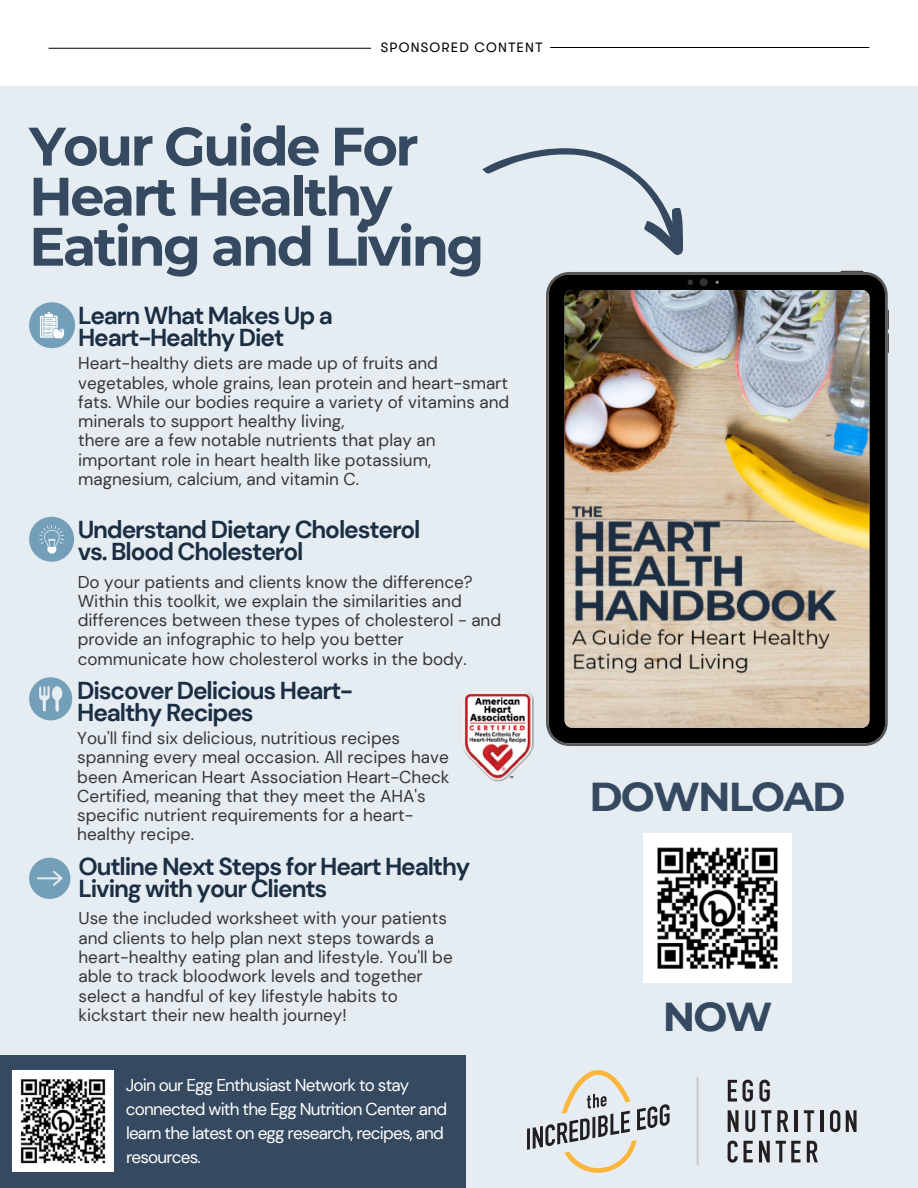
<style>
.page{position:relative;width:918px;height:1188px;background:#fff}
.page>*{position:absolute;margin:0;border:0;box-sizing:border-box;transform-origin:0 0}
.t1{font:700 54px/50.1px "Montserrat";letter-spacing:-.045em;color:#354960}
.t2{font:700 40.35px "Montserrat";letter-spacing:-.045em;color:#354960}
.t3{font:700 24.45px/22px "DM Sans";letter-spacing:-.045em;color:#1b2e43}
.t4{font:17.1px/19.2px "DM Sans";color:#363636}
.t5{font:17.1px/23.9px "DM Sans";letter-spacing:-.045em;color:#fff}
.t6{font:13.5px "GT Walsheim";letter-spacing:.09em;color:#000}
</style>
<div class="page">
<div style="left:0;top:86px;width:918px;height:1102px;background:#e5edf2"></div>
<svg style="left:546px;top:272px;width:342px;height:474px;background:#181818"></svg>
<img style="left:565px;top:290px;width:304px;height:438px">
<svg style="left:688px;top:279px;width:5px;height:6px"></svg>
<div style="left:700px;top:278px;width:8px;height:8px;background:#333;border-radius:4px"></div>
<svg style="left:715px;top:280px;width:4px;height:4px"></svg>
<svg style="left:888px;top:309px;width:1px;height:44px"></svg>
<svg style="left:840px;top:271px;width:24px;height:1px"></svg>
<svg style="left:482px;top:148px;width:201px;height:107px"></svg>
<hr style="left:697px;top:1078px;width:2px;height:86px;background:#c8c8c8">
<svg style="left:527px;top:1070px;width:143px;height:103px"></svg>
<svg style="left:728px;top:1080px;width:9px;height:22px"></svg>
<svg style="left:743px;top:1080px;width:10px;height:22px"></svg>
<svg style="left:759px;top:1080px;width:11px;height:22px"></svg>
<svg style="left:728px;top:1110px;width:10px;height:22px"></svg>
<svg style="left:745px;top:1110px;width:10px;height:22px"></svg>
<svg style="left:761px;top:1110px;width:10px;height:22px"></svg>
<svg style="left:777px;top:1110px;width:12px;height:22px"></svg>
<hr style="left:795px;top:1110px;width:3px;height:22px;background:#231f20">
<svg style="left:804px;top:1110px;width:10px;height:22px"></svg>
<hr style="left:820px;top:1110px;width:3px;height:22px;background:#231f20">
<svg style="left:830px;top:1110px;width:10px;height:22px"></svg>
<svg style="left:846px;top:1110px;width:11px;height:22px"></svg>
<svg style="left:728px;top:1141px;width:10px;height:22px"></svg>
<svg style="left:744px;top:1141px;width:9px;height:21px"></svg>
<svg style="left:759px;top:1141px;width:11px;height:21px"></svg>
<svg style="left:776px;top:1141px;width:25px;height:21px"></svg>
<svg style="left:807px;top:1141px;width:11px;height:21px"></svg>
<div style="left:0;top:1055px;width:465px;height:132px;background:#354960"></div>
<svg style="left:29px;top:302px;width:46px;height:46px"></svg>
<svg style="left:29px;top:517px;width:45px;height:45px"></svg>
<img style="left:463px;top:692px;width:71px;height:90px">
<svg style="left:29px;top:677px;width:43px;height:43px"></svg>
<svg style="left:29px;top:858px;width:41px;height:41px"></svg>
<img style="left:13px;top:1071px;width:101px;height:101px">
<img style="left:643px;top:834px;width:149px;height:148px">
<hr style="left:49px;top:48px;width:322px;height:1px;background:#000">
<hr style="left:550px;top:47px;width:319px;height:1px;background:#000">
<p class="t6" style="left:381px;top:40px;width:163px">SPONSORED CONTENT</p>
<h1 class="t1" style="left:29px;top:119px;width:457px">Your Guide For<br>Heart Healthy<br>Eating and Living</h1>
<h3 class="t3" style="left:78px;top:304px;width:256px">Learn What Makes Up a<br>Heart-Healthy Diet</h3>
<p class="t4" style="left:78px;top:354px;width:433px">Heart-healthy diets are made up of fruits and vegetables, whole grains, lean protein and heart-smart fats. While our bodies require a variety of vitamins and minerals to support healthy living,<br>there are a few notable nutrients that play an important role in heart health like potassium, magnesium, calcium, and vitamin C.</p>
<h3 class="t3" style="left:78px;top:519px;width:344px">Understand Dietary Cholesterol vs. Blood Cholesterol</h3>
<p class="t4" style="left:78px;top:572px;width:425px">Do your patients and clients know the difference?<br>Within this toolkit, we explain the similarities and differences between these types of cholesterol - and provide an infographic to help you better communicate how cholesterol works in the body.</p>
<h3 class="t3" style="left:77px;top:679px;width:277px">Discover Delicious Heart-<br>Healthy Recipes</h3>
<p class="t4" style="left:77px;top:728px;width:374px">You'll find six delicious, nutritious recipes spanning every meal occasion. All recipes have been American Heart Association Heart-Check Certified, meaning that they meet the AHA's specific nutrient requirements for a heart&shy;healthy recipe.</p>
<h3 class="t3" style="left:78px;top:855px;width:393px">Outline Next Steps for Heart Healthy<br>Living with your Clients</h3>
<p class="t4" style="left:78px;top:909px;width:376px">Use the included worksheet with your patients and clients to help plan next steps towards a heart-healthy eating plan and lifestyle. You'll be able to track bloodwork levels and together select a handful of key lifestyle habits to kickstart their new health journey!</p>
<p class="t5" style="left:126px;top:1073px;width:323px">Join our Egg Enthusiast Network to stay connected with the Egg Nutrition Center and learn the latest on egg research, recipes, and resources.</p>
<h2 class="t2" style="left:590px;top:767px;width:257px">DOWNLOAD</h2>
<h2 class="t2" style="left:663px;top:988px;width:111px">NOW</h2>
</div>
